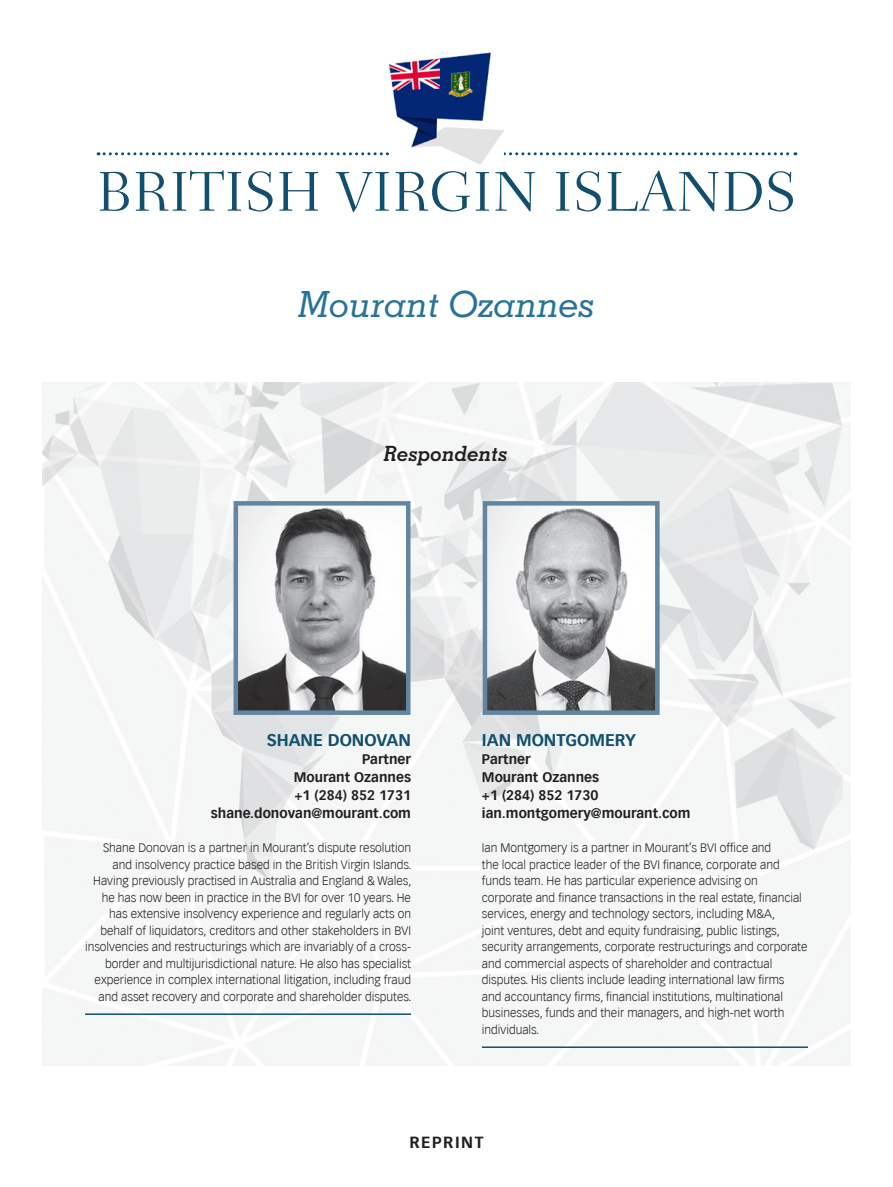
<style>
.page{position:relative;width:893px;height:1187px;background:#fff}
.page>*{position:absolute;margin:0;border:0;box-sizing:border-box;transform-origin:0 0}
.t1{font:300 57px "Fairfield LH";color:#124f6f}
.t2{font:italic 500 36px "Memphis";letter-spacing:-.01em;color:#287399}
.t3{font:italic 700 21px "Memphis";letter-spacing:-.01em;color:#231f20}
.t4{font:700 16.5px "Vectora LH";color:#124f6f}
.t5{font:700 15.75px "Vectora LH";letter-spacing:.1em;color:#231f20}
.t6{font:700 13.5px/18px "Vectora LH";color:#231f20}
.t7{font:300 12px/16.5px "Vectora LH";color:#231f20}
</style>
<div class="page">
<img style="left:43px;top:383px;width:807px;height:549px">
<hr style="left:482px;top:1046px;width:326px;height:1px;background:#124f6f">
<hr style="left:85px;top:1013px;width:326px;height:1px;background:#124f6f">
<svg style="left:480px;top:499px;width:182px;height:218px"></svg>
<svg style="left:231px;top:499px;width:182px;height:218px"></svg>
<svg style="left:98px;top:152px;width:698px;height:3px"></svg>
<img style="left:390px;top:52px;width:113px;height:111px">
<h1 class="t1" style="left:97px;top:159px;width:701px">BRITISH VIRGIN ISLANDS</h1>
<h2 class="t2" style="left:298px;top:282px;width:298px">Mourant Ozannes</h2>
<h3 class="t3" style="left:383px;top:440px;width:126px">Respondents</h3>
<h3 class="t4" style="left:267px;top:729px;width:146px">SHANE DONOVAN</h3>
<p class="t6" style="left:211px;top:749px;width:202px;text-align:right">Partner<br>Mourant Ozannes<br>+1 (284) 852 1731 shane.donovan@mourant.com</p>
<p class="t7" style="left:85px;top:839px;width:328px;text-align:right">Shane Donovan is a partner in Mourant’s dispute resolution and insolvency practice based in the British Virgin Islands.<br>Having previously practised in Australia and England &amp; Wales, he has now been in practice in the BVI for over 10 years. He has extensive insolvency experience and regularly acts on behalf of liquidators, creditors and other stakeholders in BVI insolvencies and restructurings which are invariably of a cross&shy;border and multijurisdictional nature. He also has specialist experience in complex international litigation, including fraud and asset recovery and corporate and shareholder disputes.</p>
<h3 class="t4" style="left:482px;top:729px;width:156px">IAN MONTGOMERY</h3>
<p class="t6" style="left:482px;top:749px;width:210px">Partner<br>Mourant Ozannes<br>+1 (284) 852 1730 ian.montgomery@mourant.com</p>
<p class="t7" style="left:482px;top:839px;width:327px">Ian Montgomery is a partner in Mourant’s BVI office and<br>the local practice leader of the BVI finance, corporate and funds team. He has particular experience advising on corporate and finance transactions in the real estate, financial services, energy and technology sectors, including M&amp;A,<br>joint ventures, debt and equity fundraising, public listings, security arrangements, corporate restructurings and corporate and commercial aspects of shareholder and contractual disputes. His clients include leading international law firms<br>and accountancy firms, financial institutions, multinational businesses, funds and their managers, and high-net worth individuals.</p>
<h3 class="t5" style="left:409px;top:1132px;width:76px">REPRINT</h3>
</div>
